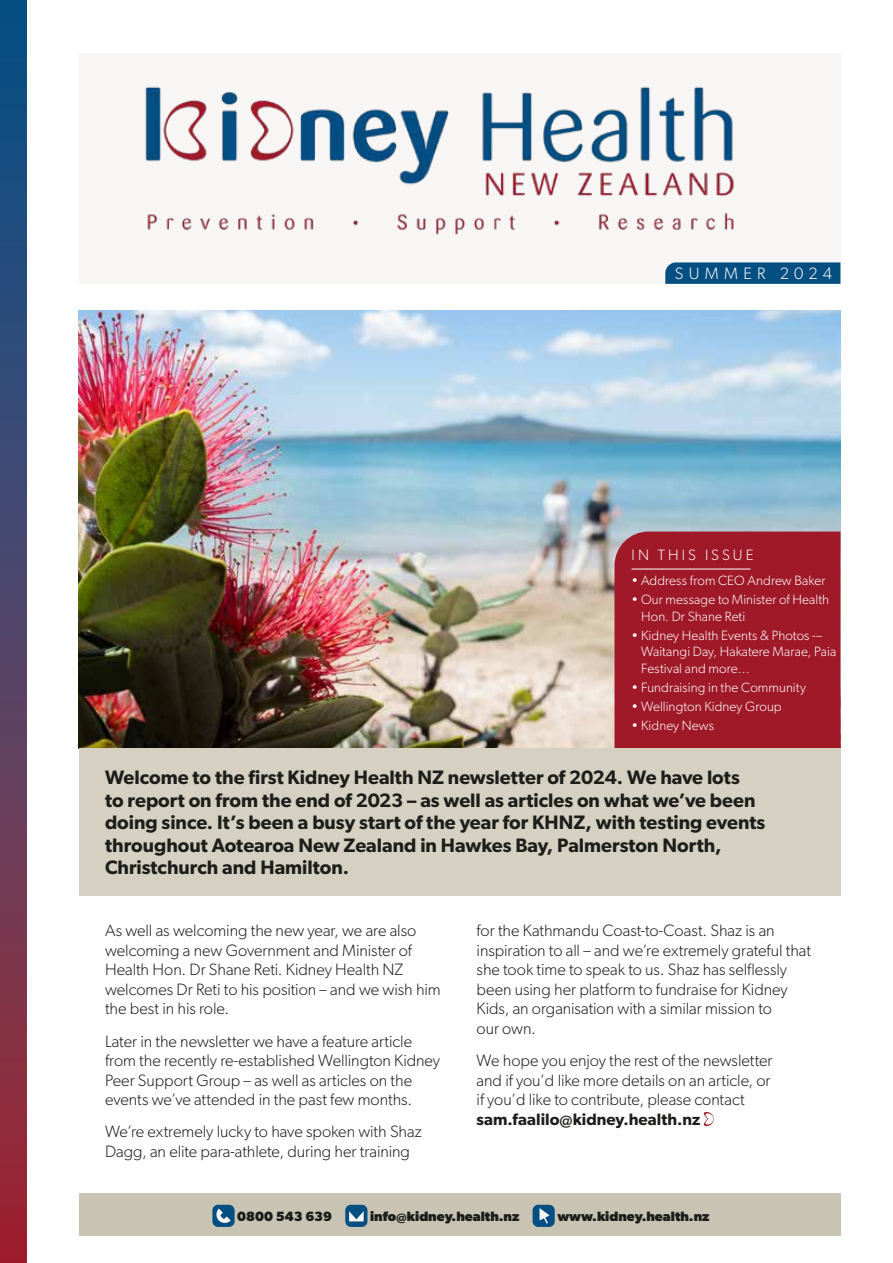
<style>
.page{position:relative;width:893px;height:1263px;background:#fff}
.page>*{position:absolute;margin:0;border:0;box-sizing:border-box;transform-origin:0 0}
.t1{font:600 19.5px/22.5px "Gibson";color:#1d1d1b}
.t2{font:300 16.5px/19.5px "Gibson";letter-spacing:-.005em;color:#1d1d1b}
.t3{font:600 16.5px "Gibson";letter-spacing:.005em;color:#1d1d1b}
.t4{font:300 16.5px "Gibson";letter-spacing:.32em;color:#fff}
.t5{font:300 15px "Gibson";letter-spacing:.2em;color:#fff}
.t6{font:300 13.5px/16.5px "Gibson";letter-spacing:.005em;color:#fff}
.t7{font:700 13.5px "Gibson";color:#1d1d1b}
</style>
<div class="page">
<img style="left:145px;top:86px;width:590px;height:149px">
<svg style="left:665px;top:262px;width:175px;height:22px;background:#0c5386"></svg>
<div style="left:0;top:0;width:26px;height:1263px;background:linear-gradient(to bottom,#035790,#a12a37)"></div>
<div style="left:79px;top:1193px;width:761px;height:43px;background:#c9c3b3"></div>
<div style="left:212px;top:1205px;width:23px;height:22px;background:#044e82;border-radius:6px"></div>
<svg style="left:216px;top:1209px;width:15px;height:14px"></svg>
<div style="left:345px;top:1205px;width:22px;height:22px;background:#044e82;border-radius:6px"></div>
<svg style="left:349px;top:1211px;width:15px;height:10px"></svg>
<div style="left:533px;top:1205px;width:22px;height:22px;background:#044e82;border-radius:6px"></div>
<svg style="left:539px;top:1208px;width:11px;height:15px"></svg>
<img style="left:79px;top:310px;width:761px;height:438px">
<div style="left:614px;top:531px;width:226px;height:217px;background:#9f1929"></div>
<hr style="left:632px;top:569px;width:118px;height:1px;background:#fff">
<div style="left:79px;top:748px;width:761px;height:148px;background:#d5d0c1"></div>
<svg style="left:703px;top:1112px;width:11px;height:14px"></svg>
<p class="t4" style="left:675px;top:264px;width:159px">SUMMER 2024</p>
<p class="t5" style="left:632px;top:546px;width:123px">IN THIS ISSUE</p>
<p class="t6" style="left:632px;top:572px;width:195px">• Address from CEO Andrew Baker</p>
<p class="t6" style="left:641px;top:591px;width:190px;text-indent:-9px">• Our message to Minister of Health<br>Hon. Dr Shane Reti</p>
<p class="t6" style="left:641px;top:627px;width:197px;text-indent:-9px">• Kidney Health Events &amp; Photos -–<br>Waitangi Day, Hakatere Marae, Paia<br>Festival and more…</p>
<p class="t6" style="left:632px;top:679px;width:176px">• Fundraising in the Community</p>
<p class="t6" style="left:632px;top:698px;width:152px">• Wellington Kidney Group</p>
<p class="t6" style="left:632px;top:717px;width:84px">• Kidney News</p>
<p class="t1" style="left:105px;top:766px;width:662px">Welcome to the first Kidney Health NZ newsletter of 2024. We have lots<br>to report on from the end of 2023 – as well as articles on what we’ve been doing since. It’s been a busy start of the year for KHNZ, with testing events throughout Aotearoa New Zealand in Hawkes Bay, Palmerston North, Christchurch and Hamilton.</p>
<p class="t2" style="left:105px;top:921px;width:337px">As well as welcoming the new year, we are also welcoming a new Government and Minister of Health Hon. Dr Shane Reti. Kidney Health NZ welcomes Dr Reti to his position – and we wish him the best in his role.</p>
<p class="t2" style="left:105px;top:1031px;width:337px">Later in the newsletter we have a feature article from the recently re-established Wellington Kidney Peer Support Group – as well as articles on the events we’ve attended in the past few months.</p>
<p class="t2" style="left:105px;top:1122px;width:318px">We’re extremely lucky to have spoken with Shaz<br>Dagg, an elite para-athlete, during her training</p>
<p class="t2" style="left:477px;top:921px;width:336px">for the Kathmandu Coast-to-Coast. Shaz is an inspiration to all – and we’re extremely grateful that she took time to speak to us. Shaz has selflessly been using her platform to fundraise for Kidney Kids, an organisation with a similar mission to<br>our own.</p>
<p class="t2" style="left:477px;top:1050px;width:297px">We hope you enjoy the rest of the newsletter and if you’d like more details on an article, or if you’d like to contribute, please contact</p>
<p class="t3" style="left:477px;top:1109px;width:225px">sam.faalilo@kidney.health.nz</p>
<p class="t7" style="left:237px;top:1208px;width:96px">0800 543 639</p>
<p class="t7" style="left:370px;top:1208px;width:151px">info@kidney.health.nz</p>
<p class="t7" style="left:557px;top:1208px;width:154px">www.kidney.health.nz</p>
</div>
